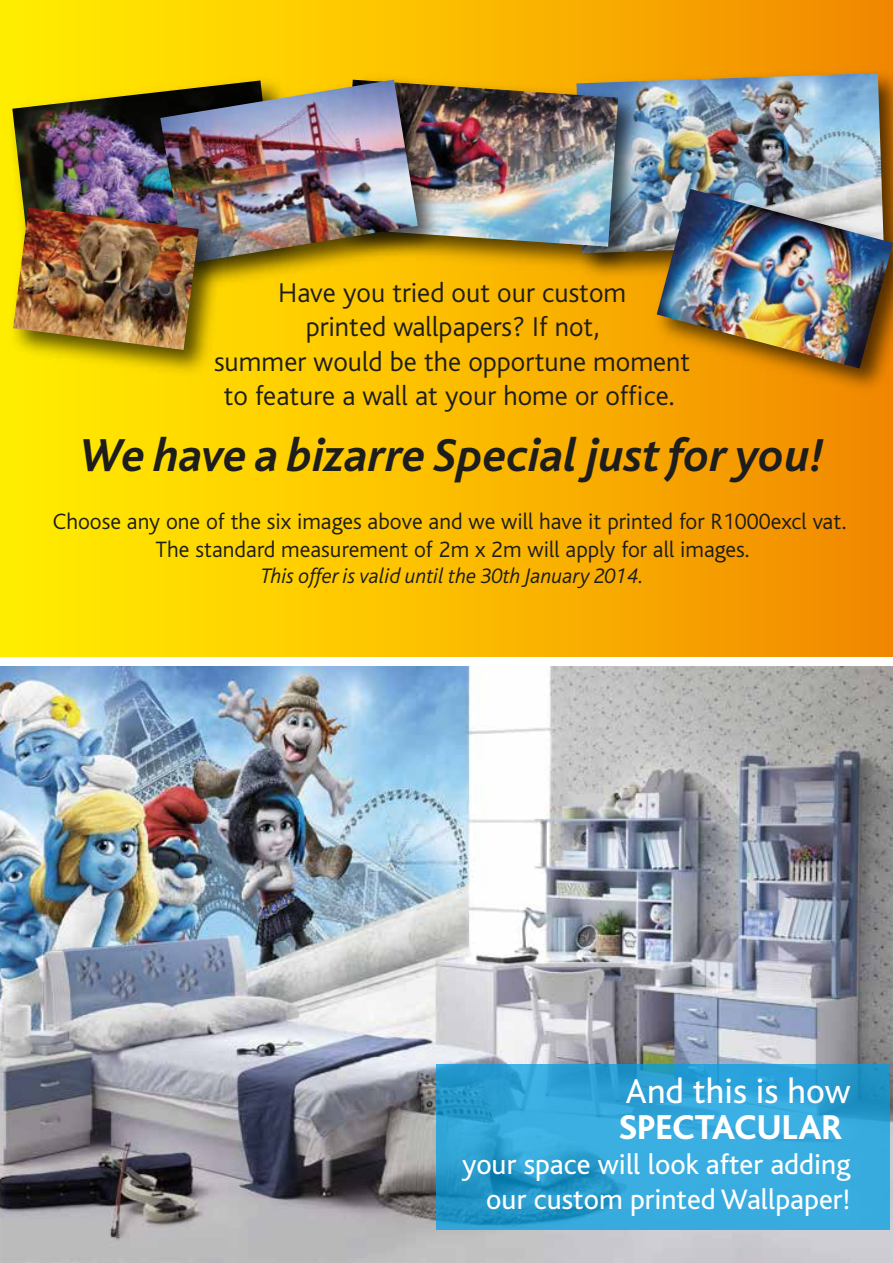
<style>
.page{position:relative;width:893px;height:1263px;background:#fff}
.page>*{position:absolute;margin:0;border:0;box-sizing:border-box;transform-origin:0 0}
.t1{font:italic 700 48.3px "Bliss";color:#1d1d1b}
.t2{font:36.15px "Bliss";color:#fff}
.t3{font:800 36.15px "Bliss";color:#fff}
.t4{font:29.4px/35.2px "Bliss";color:#fff;text-align:right}
.t5{font:300 28.35px/34px "Bliss";color:#1d1d1b;text-align:center}
.t6{font:300 23.25px/27.9px "Bliss";color:#1d1d1b;text-align:center}
.t7{font:italic 300 21.9px "Bliss";color:#1d1d1b}
</style>
<div class="page">
<div style="left:0;top:0;width:893px;height:657px;background:linear-gradient(to right,#fff000,#f38900)"></div>
<img style="left:564px;top:61px;width:329px;height:225px">
<img style="left:651px;top:73px;width:233px;height:104px">
<img style="left:0;top:68px;width:148px;height:228px">
<img style="left:12px;top:80px;width:136px;height:115px">
<img style="left:645px;top:177px;width:248px;height:225px">
<img style="left:657px;top:189px;width:236px;height:179px">
<img style="left:451px;top:68px;width:200px;height:212px">
<img style="left:451px;top:80px;width:167px;height:167px">
<img style="left:148px;top:68px;width:303px;height:229px">
<img style="left:160px;top:80px;width:258px;height:184px">
<img style="left:1px;top:195px;width:231px;height:188px">
<img style="left:13px;top:207px;width:186px;height:143px">
<img style="left:0;top:666px;width:893px;height:597px">
<svg style="left:436px;top:1065px;width:454px;height:165px;background:#30a4d7"></svg>
<p class="t5" style="left:214px;top:277px;width:478px">Have you tried out our custom<br>printed wallpapers? If not,<br>summer would be the opportune moment to feature a wall at your home or office.</p>
<h1 class="t1" style="left:80px;top:430px;width:745px">We have a bizarre Special just for you!</h1>
<p class="t6" style="left:53px;top:507px;width:795px">Choose any one of the six images above and we will have it printed for R1000excl vat.<br>The standard measurement of 2m x 2m will apply for all images.</p>
<p class="t7" style="left:261px;top:564px;width:385px">This offer is valid until the 30th January 2014.</p>
<h2 class="t2" style="left:625px;top:1072px;width:227px">And this is how</h2>
<h2 class="t3" style="left:619px;top:1108px;width:225px">SPECTACULAR</h2>
<p class="t4" style="left:462px;top:1147px;width:390px">your space will look after adding our custom printed Wallpaper!</p>
</div>
